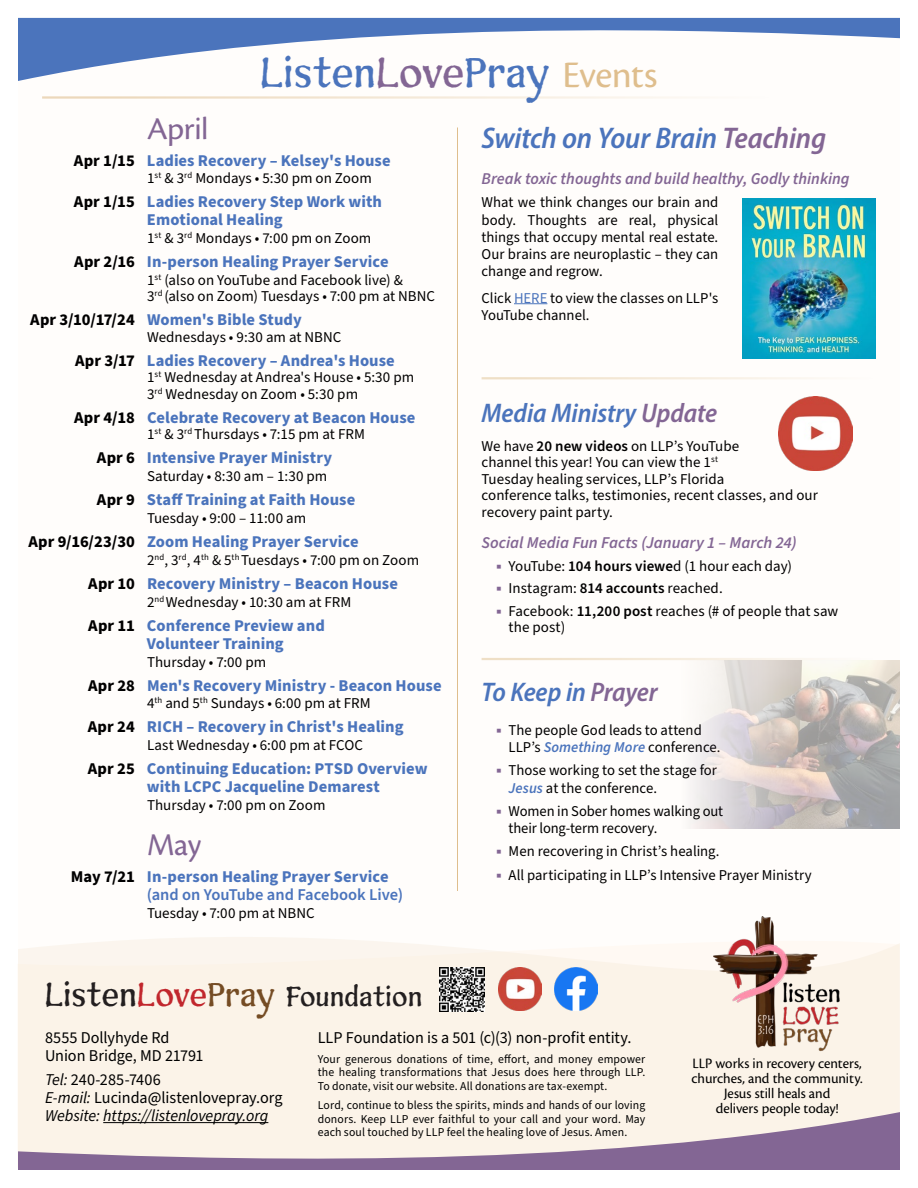
<style>
.page{position:relative;width:918px;height:1188px;background:#fff}
.page>*{position:absolute;margin:0;border:0;box-sizing:border-box;transform-origin:0 0}
.t1{font:43.5px "Sunshine";letter-spacing:-.015em;color:#4b74bc}
.t2{font:33px "Cronos Pro";letter-spacing:-.01em;color:#836694}
.t3{font:italic 600 semi-condensed 30px "Myriad Pro";letter-spacing:-.005em;color:#4b74bc}
.t4{font:28.5px "Sunshine";letter-spacing:-.01em;color:#231f20}
.t5{font:italic 600 semi-condensed 27px "Myriad Pro";letter-spacing:-.005em;color:#4b74bc}
.t6{font:700 16.5px/18px "Source Sans Pro";letter-spacing:.005em;color:#4b74bc}
.t7{font:italic 600 16.5px "Source Sans Pro";color:#836694}
.t8{font:italic 16.5px/18px "Source Sans Pro";letter-spacing:-.01em;color:#000}
.t9{font:16.5px/18px "Source Sans Pro";letter-spacing:-.005em;color:#000}
.t10{font:15px/17.2px "Source Sans Pro";color:#000}
.t11{font:15px/15px "Cronos Pro";color:#000;text-align:center}
.t12{font:12px/13.5px "Source Sans Pro";letter-spacing:.01em;color:#000;text-align:justify}
.s1{color:#836694}
.s2{font-family:"Cronos Pro";font-size:39px;color:#dfbe8d}
.s3{color:#000}
.s4{font-weight:600}
.s5{color:#4b74bc}
.s6{font-size:16.5px;color:#836694}
.s7{font-weight:600;font-style:italic;color:#4b74bc}
.s8{font-size:34.5px}
.s9{font-size:34.5px;color:#c1272d}
.s10{font-size:34.5px;color:#754c24}
.s11{font-style:normal}
</style>
<div class="page">
<div style="left:18px;top:18px;width:882px;height:1152px;background:#fffdfb"></div>
<div style="left:18px;top:937px;width:882px;height:175px;background:#fbf3e8"></div>
<svg style="left:18px;top:1112px;width:882px;height:58px;background:#cdbec8"></svg>
<img style="left:714px;top:916px;width:126px;height:135px">
<hr style="left:457px;top:128px;width:1px;height:763px;background:#dfbe8d">
<hr style="left:42px;top:96px;width:728px;height:3px;background:#ecd8bb">
<hr style="left:103px;top:1122px;width:165px;height:1px;background:#000">
<hr style="left:514px;top:303px;width:33px;height:1px;background:#4b74bc">
<img style="left:440px;top:967px;width:44px;height:45px">
<img style="left:693px;top:660px;width:207px;height:169px">
<svg style="left:18px;top:17px;width:882px;height:64px"></svg>
<img style="left:554px;top:968px;width:43px;height:43px">
<img style="left:498px;top:968px;width:43px;height:43px">
<img style="left:778px;top:397px;width:74px;height:73px">
<img style="left:742px;top:199px;width:134px;height:159px">
<hr style="left:482px;top:377px;width:391px;height:2px;background:#efdfc6">
<hr style="left:482px;top:658px;width:391px;height:2px;background:#efdfc6">
<h1 class="t1" style="left:261px;top:46px;width:398px">Listen<span class="s1">Love</span>Pray <span class="s2">Events</span></h1>
<h2 class="t2" style="left:147px;top:110px;width:63px">April</h2>
<p class="t6" style="left:74px;top:152px;width:318px"><span class="s3">Apr 1/15</span> Ladies Recovery – Kelsey's House</p>
<p class="t10" style="left:147px;top:170px;width:226px">1<sup>st</sup> &amp; 3<sup>rd</sup> Mondays • 5:30 pm on Zoom</p>
<p class="t6" style="left:147px;top:193px;width:237px;text-indent:-73px"><span class="s3">Apr 1/15</span> Ladies Recovery Step Work with<br>Emotional Healing</p>
<p class="t10" style="left:147px;top:230px;width:226px">1<sup>st</sup> &amp; 3<sup>rd</sup> Mondays • 7:00 pm on Zoom</p>
<p class="t6" style="left:74px;top:253px;width:316px"><span class="s3">Apr 2/16</span> In-person Healing Prayer Service</p>
<p class="t10" style="left:147px;top:272px;width:290px;line-height:16.5px">1<sup>st</sup> (also on YouTube and Facebook live) &amp;<br>3<sup>rd</sup> (also on Zoom) Tuesdays • 7:00 pm at NBNC</p>
<p class="t6" style="left:30px;top:311px;width:273px"><span class="s3">Apr 3/10/17/24</span> Women's Bible Study</p>
<p class="t10" style="left:147px;top:329px;width:196px">Wednesdays • 9:30 am at NBNC</p>
<p class="t6" style="left:75px;top:352px;width:321px"><span class="s3">Apr 3/17</span> Ladies Recovery – Andrea's House</p>
<p class="t10" style="left:147px;top:370px;width:269px;line-height:16.5px">1<sup>st</sup> Wednesday at Andrea's House • 5:30 pm<br>3<sup>rd</sup> Wednesday on Zoom • 5:30 pm</p>
<p class="t6" style="left:74px;top:409px;width:343px"><span class="s3">Apr 4/18</span> Celebrate Recovery at Beacon House</p>
<p class="t10" style="left:147px;top:426px;width:220px">1<sup>st</sup> &amp; 3<sup>rd</sup> Thursdays • 7:15 pm at FRM</p>
<p class="t6" style="left:97px;top:449px;width:237px"><span class="s3">Apr 6</span> Intensive Prayer Ministry</p>
<p class="t10" style="left:147px;top:468px;width:182px">Saturday • 8:30 am – 1:30 pm</p>
<p class="t6" style="left:97px;top:491px;width:260px"><span class="s3">Apr 9</span> Staff Training at Faith House</p>
<p class="t10" style="left:147px;top:510px;width:161px">Tuesday • 9:00 – 11:00 am</p>
<p class="t6" style="left:28px;top:533px;width:332px"><span class="s3">Apr 9/16/23/30</span> Zoom Healing Prayer Service</p>
<p class="t10" style="left:147px;top:552px;width:274px">2<sup>nd</sup>, 3<sup>rd</sup>, 4<sup>th</sup> &amp; 5<sup>th</sup> Tuesdays • 7:00 pm on Zoom</p>
<p class="t6" style="left:88px;top:575px;width:311px"><span class="s3">Apr 10</span> Recovery Ministry – Beacon House</p>
<p class="t10" style="left:147px;top:594px;width:206px">2<sup>nd</sup> Wednesday • 10:30 am at FRM</p>
<p class="t6" style="left:147px;top:617px;width:179px;text-indent:-59px"><span class="s3">Apr 11</span> Conference Preview and<br>Volunteer Training</p>
<p class="t10" style="left:147px;top:654px;width:121px">Thursday • 7:00 pm</p>
<p class="t6" style="left:88px;top:677px;width:355px"><span class="s3">Apr 28</span> Men's Recovery Ministry - Beacon House</p>
<p class="t10" style="left:147px;top:695px;width:225px">4<sup>th</sup> and 5<sup>th</sup> Sundays • 6:00 pm at FRM</p>
<p class="t6" style="left:88px;top:718px;width:317px"><span class="s3">Apr 24</span> RICH – Recovery in Christ's Healing</p>
<p class="t10" style="left:147px;top:737px;width:218px">Last Wednesday • 6:00 pm at FCOC</p>
<p class="t6" style="left:147px;top:760px;width:282px;text-indent:-59px"><span class="s3">Apr 25</span> Continuing Education: PTSD Overview with LCPC Jacqueline Demarest</p>
<p class="t10" style="left:147px;top:797px;width:180px">Thursday • 7:00 pm on Zoom</p>
<h2 class="t2" style="left:147px;top:826px;width:56px">May</h2>
<p class="t6" style="left:147px;top:868px;width:258px;text-indent:-76px"><span class="s3">May 7/21</span> In-person Healing Prayer Service <span class="s4">(and on YouTube and Facebook Live)</span></p>
<p class="t10" style="left:147px;top:905px;width:169px">Tuesday • 7:00 pm at NBNC</p>
<h3 class="t3" style="left:482px;top:119px;width:346px">Switch on Your Brain <span class="s1">Teaching</span></h3>
<p class="t7" style="left:482px;top:168px;width:370px">Break toxic thoughts and build healthy, Godly thinking</p>
<p class="t10" style="left:482px;top:194px;width:238px;text-align:justify">What we think changes our brain and body. Thoughts are real, physical things that occupy mental real estate.<br>Our brains are neuroplastic – they can change and regrow.</p>
<p class="t10" style="left:482px;top:289px;width:238px">Click <span class="s5">HERE</span> to view the classes on LLP's<br>YouTube channel.</p>
<h3 class="t5" style="left:482px;top:396px;width:237px">Media Ministry <span class="s1">Update</span></h3>
<p class="t10" style="left:482px;top:438px;width:338px;line-height:16.5px">We have <span class="s4">20 new videos</span> on LLP’s YouTube<br>channel this year! You can view the 1<sup>st<br></sup>Tuesday healing services, LLP’s Florida<br>conference talks, testimonies, recent classes, and our recovery paint party.</p>
<p class="t7" style="left:482px;top:532px;width:317px">Social Media Fun Facts (January 1 – March 24)</p>
<p class="t10" style="left:497px;top:557px;width:297px"><span class="s6">▪</span> YouTube: <span class="s4">104 hours viewe</span>d (1 hour each day)</p>
<p class="t10" style="left:497px;top:580px;width:228px"><span class="s6">▪</span> Instagram: <span class="s4">814 accounts</span> reached.</p>
<p class="t10" style="left:509px;top:603px;width:331px;line-height:16.5px;text-indent:-12px"><span class="s6">▪</span> Facebook: <span class="s4">11,200 post</span> reaches (# of people that saw the post)</p>
<h3 class="t5" style="left:482px;top:675px;width:178px">To Keep in <span class="s1">Prayer</span></h3>
<p class="t10" style="left:509px;top:722px;width:214px;text-indent:-12px"><span class="s6">▪</span> The people God leads to attend<br>LLP’s <span class="s7">Something More</span> conference.</p>
<p class="t10" style="left:509px;top:762px;width:210px;text-indent:-12px"><span class="s6">▪</span> Those working to set the stage for<br><span class="s7">Jesus</span> at the conference.</p>
<p class="t10" style="left:509px;top:803px;width:216px;text-indent:-12px"><span class="s6">▪</span> Women in Sober homes walking out their long-term recovery.</p>
<p class="t10" style="left:497px;top:843px;width:224px"><span class="s6">▪</span> Men recovering in Christ’s healing.</p>
<p class="t10" style="left:497px;top:866px;width:317px"><span class="s6">▪</span> All participating in LLP’s Intensive Prayer Ministry</p>
<h3 class="t4" style="left:45px;top:980px;width:379px"><span class="s8">Listen</span><span class="s9">Love</span><span class="s10">Pray</span> Foundation</h3>
<p class="t9" style="left:318px;top:1029px;width:315px">LLP Foundation is a 501 (c)(3) non-profit entity.</p>
<p class="t12" style="left:318px;top:1053px;width:329px">Your generous donations of time, effort, and money empower the healing transformations that Jesus does here through LLP.<br>To donate, visit our website. All donations are tax-exempt.</p>
<p class="t12" style="left:318px;top:1099px;width:329px">Lord, continue to bless the spirits, minds and hands of our loving donors. Keep LLP ever faithful to your call and your word. May each soul touched by LLP feel the healing love of Jesus. Amen.</p>
<p class="t9" style="left:45px;top:1029px;width:160px">8555 Dollyhyde Rd<br>Union Bridge, MD 21791</p>
<p class="t8" style="left:45px;top:1071px;width:239px">Tel: <span class="s11">240-285-7406<br></span>E-mail: <span class="s11">Lucinda@listenlovepray.org<br></span>Website: https://listenlovepray.org</p>
<p class="t11" style="left:692px;top:1055px;width:173px">LLP works in recovery centers, churches, and the community.<br>Jesus still heals and<br>delivers people today!</p>
</div>
